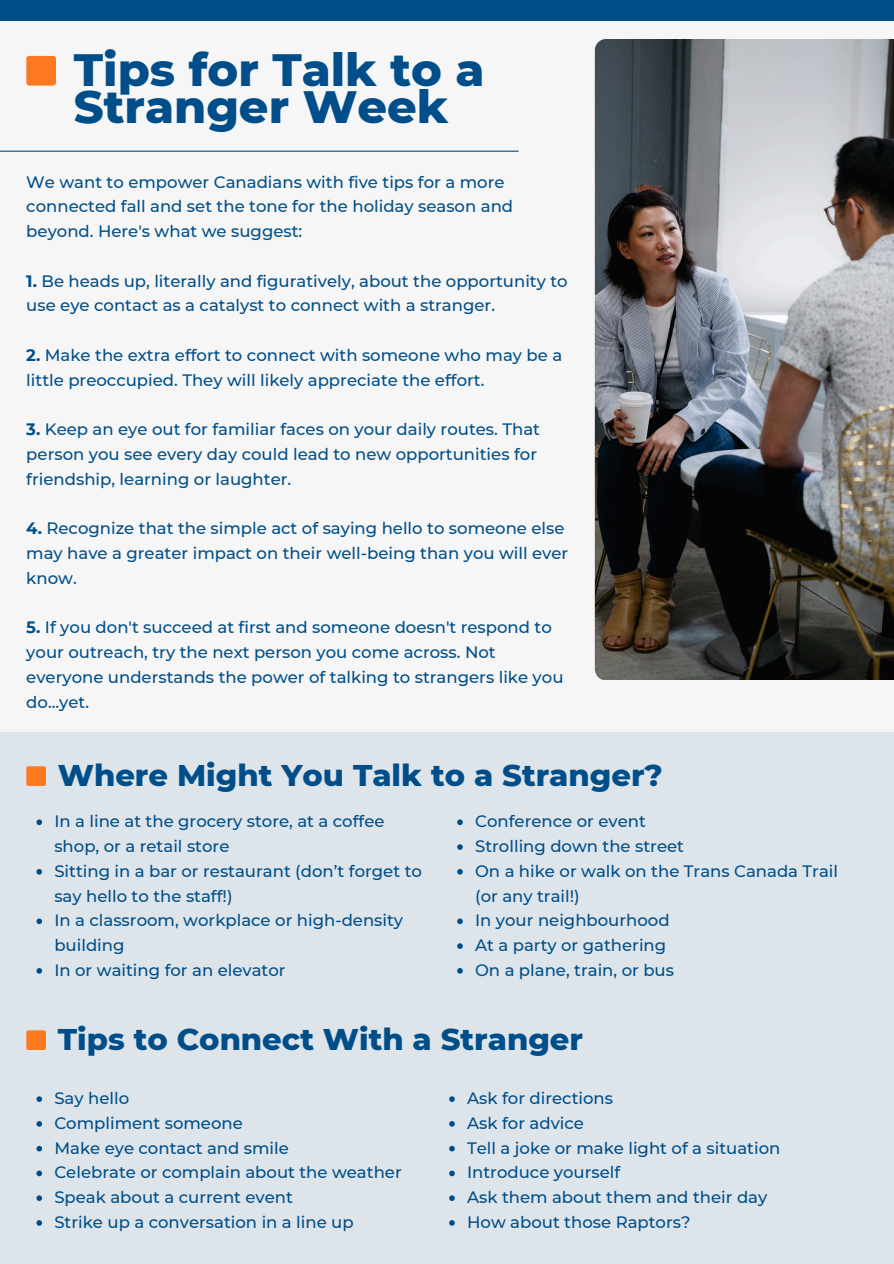
<style>
.page{position:relative;width:894px;height:1264px;background:#fff}
.page>*{position:absolute;margin:0;border:0;box-sizing:border-box;transform-origin:0 0}
.t1{font:800 46.2px/37.2px "Montserrat";color:#004e89}
.t2{font:800 30.6px "Montserrat";color:#004e89}
.t3{font:500 16.5px/24.8px "Montserrat";color:#004e89}
.s1{font-weight:700}
</style>
<div class="page">
<div style="left:0;top:0;width:893px;height:1263px;background:#f6f6f6"></div>
<div style="left:26px;top:56px;width:30px;height:29px;background:#fe781f;border-radius:3px"></div>
<hr style="left:0;top:151px;width:518px;height:1px;background:#004e89">
<img style="left:594px;top:39px;width:299px;height:640px">
<div style="left:0;top:732px;width:893px;height:531px;background:#dde5eb"></div>
<div style="left:26px;top:766px;width:19px;height:19px;background:#fe781f;border-radius:2px"></div>
<div style="left:26px;top:1030px;width:19px;height:19px;background:#fe781f;border-radius:2px"></div>
<svg style="left:36px;top:819px;width:6px;height:6px"></svg>
<svg style="left:36px;top:869px;width:6px;height:5px"></svg>
<svg style="left:36px;top:918px;width:6px;height:6px"></svg>
<svg style="left:36px;top:968px;width:6px;height:5px"></svg>
<svg style="left:457px;top:819px;width:5px;height:6px"></svg>
<svg style="left:457px;top:844px;width:5px;height:5px"></svg>
<svg style="left:457px;top:869px;width:5px;height:5px"></svg>
<svg style="left:457px;top:918px;width:5px;height:6px"></svg>
<svg style="left:457px;top:943px;width:5px;height:5px"></svg>
<svg style="left:457px;top:968px;width:5px;height:5px"></svg>
<svg style="left:36px;top:1096px;width:6px;height:5px"></svg>
<svg style="left:36px;top:1121px;width:6px;height:5px"></svg>
<svg style="left:36px;top:1145px;width:6px;height:6px"></svg>
<svg style="left:36px;top:1170px;width:6px;height:6px"></svg>
<svg style="left:36px;top:1195px;width:6px;height:5px"></svg>
<svg style="left:36px;top:1220px;width:6px;height:5px"></svg>
<svg style="left:449px;top:1096px;width:5px;height:5px"></svg>
<svg style="left:449px;top:1121px;width:5px;height:5px"></svg>
<svg style="left:449px;top:1145px;width:5px;height:6px"></svg>
<svg style="left:449px;top:1170px;width:5px;height:6px"></svg>
<svg style="left:449px;top:1195px;width:5px;height:5px"></svg>
<svg style="left:449px;top:1220px;width:5px;height:5px"></svg>
<div style="left:0;top:0;width:893px;height:21px;background:#004e89"></div>
<p class="t1" style="left:74px;top:51px;width:412px">Tips for Talk to a<br>Stranger Week</p>
<p class="t3" style="left:26px;top:169px;width:488px">We want to empower Canadians with five tips for a more connected fall and set the tone for the holiday season and beyond. Here's what we suggest:</p>
<h3 class="t3" style="left:26px;top:268px;width:542px"><span class="s1">1.</span> Be heads up, literally and figuratively, about the opportunity to use eye contact as a catalyst to connect with a stranger.</h3>
<h3 class="t3" style="left:26px;top:342px;width:537px"><span class="s1">2.</span> Make the extra effort to connect with someone who may be a little preoccupied. They will likely appreciate the effort.</h3>
<h3 class="t3" style="left:26px;top:417px;width:515px"><span class="s1">3.</span> Keep an eye out for familiar faces on your daily routes. That person you see every day could lead to new opportunities for friendship, learning or laughter.</h3>
<h3 class="t3" style="left:26px;top:516px;width:543px"><span class="s1">4.</span> Recognize that the simple act of saying hello to someone else may have a greater impact on their well-being than you will ever know.</h3>
<h3 class="t3" style="left:26px;top:615px;width:538px"><span class="s1">5.</span> If you don't succeed at first and someone doesn't respond to your outreach, try the next person you come across. Not everyone understands the power of talking to strangers like you do...yet.</h3>
<h3 class="t2" style="left:58px;top:756px;width:606px">Where Might You Talk to a Stranger?</h3>
<p class="t3" style="left:54px;top:809px;width:331px">In a line at the grocery store, at a coffee shop, or a retail store</p>
<h2 class="t3" style="left:54px;top:858px;width:369px">Sitting in a bar or restaurant (don’t forget to say hello to the staff!)</h2>
<p class="t3" style="left:54px;top:908px;width:350px">In a classroom, workplace or high-density building</p>
<p class="t3" style="left:54px;top:957px;width:233px">In or waiting for an elevator</p>
<p class="t3" style="left:475px;top:809px;width:172px">Conference or event</p>
<p class="t3" style="left:475px;top:833px;width:210px">Strolling down the street</p>
<p class="t3" style="left:475px;top:858px;width:364px">On a hike or walk on the Trans Canada Trail (or any trail!)</p>
<p class="t3" style="left:475px;top:908px;width:196px">In your neighbourhood</p>
<p class="t3" style="left:475px;top:932px;width:192px">At a party or gathering</p>
<p class="t3" style="left:475px;top:957px;width:200px">On a plane, train, or bus</p>
<p class="t2" style="left:58px;top:1020px;width:526px">Tips to Connect With a Stranger</p>
<p class="t3" style="left:467px;top:1085px;width:147px">Ask for directions</p>
<p class="t3" style="left:467px;top:1110px;width:118px">Ask for advice</p>
<p class="t3" style="left:467px;top:1135px;width:315px">Tell a joke or make light of a situation</p>
<p class="t3" style="left:467px;top:1160px;width:155px">Introduce yourself</p>
<p class="t3" style="left:467px;top:1184px;width:301px">Ask them about them and their day</p>
<p class="t3" style="left:467px;top:1209px;width:225px">How about those Raptors?</p>
<p class="t3" style="left:54px;top:1085px;width:76px">Say hello</p>
<p class="t3" style="left:54px;top:1110px;width:190px">Compliment someone</p>
<p class="t3" style="left:54px;top:1135px;width:236px">Make eye contact and smile</p>
<h2 class="t3" style="left:54px;top:1160px;width:349px">Celebrate or complain about the weather</h2>
<p class="t3" style="left:54px;top:1184px;width:240px">Speak about a current event</p>
<p class="t3" style="left:54px;top:1209px;width:301px">Strike up a conversation in a line up</p>
</div>
